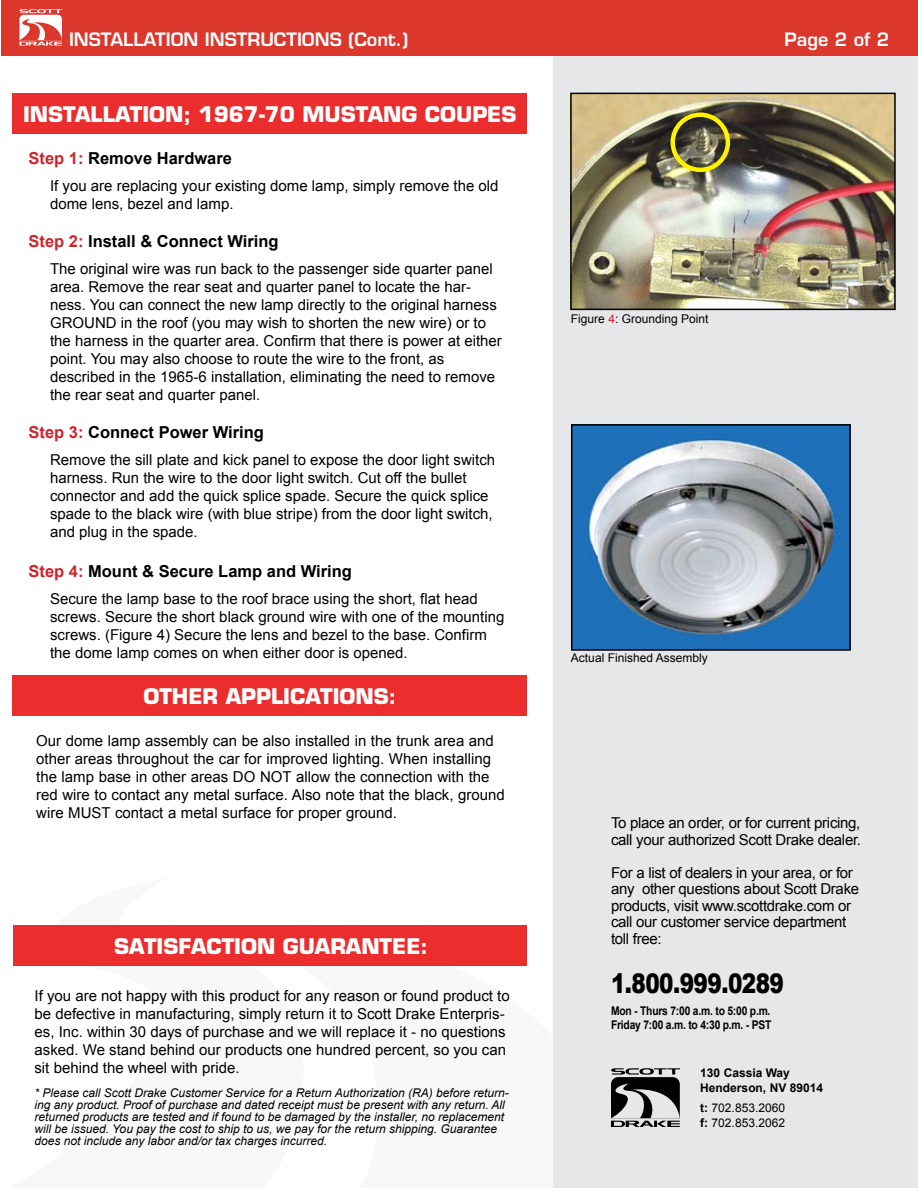
<style>
.page{position:relative;width:918px;height:1188px;background:#fff}
.page>*{position:absolute;margin:0;border:0;box-sizing:border-box;transform-origin:0 0}
.t1{font:900 27px "Arial";letter-spacing:-.025em;color:#000;scale:.8 1}
.t2{font:700 21px "Eurostile";color:#fff}
.t3{font:600 18px "Eurostile";color:#fff}
.t4{font:700 16.5px "Arial";color:#000}
.t5{font:15px/18px "Arial";color:#000}
.t6{font:15px/16.5px "Arial";letter-spacing:-.02em;color:#000}
.t7{font:italic 12px/12px "Arial";color:#000}
.t8{font:12px/14.4px "Arial";color:#000}
.t9{font:700 12px/14.4px "Arial";letter-spacing:-.02em;color:#000;scale:.86 1}
.t10{font:700 12px/14.4px "Arial";color:#000}
.s1{color:#d2232a}
.s2{font-weight:700}
</style>
<div class="page">
<div style="left:554px;top:0;width:364px;height:1188px;background:#e6e7e8"></div>
<div style="left:2px;top:0;width:916px;height:55px;background:#db372d"></div>
<svg style="left:19px;top:9px;width:43px;height:37px"></svg>
<div style="left:12px;top:93px;width:514px;height:41px;background:#eb2d2e"></div>
<div style="left:12px;top:675px;width:514px;height:41px;background:#eb2d2e"></div>
<div style="left:13px;top:926px;width:513px;height:40px;background:#eb2d2e"></div>
<svg style="left:611px;top:1068px;width:69px;height:59px"></svg>
<img style="left:573px;top:96px;width:320px;height:211px">
<div style="left:570px;top:93px;width:326px;height:217px;border:2px solid #000"></div>
<div style="left:670px;top:112px;width:60px;height:60px;border:4px solid #fff200;border-radius:50%"></div>
<img style="left:574px;top:427px;width:274px;height:221px">
<div style="left:571px;top:424px;width:280px;height:227px;border:2px solid #000"></div>
<p class="t3" style="left:69px;top:28px;width:341px">INSTALLATION INSTRUCTIONS (Cont.)</p>
<p class="t3" style="left:784px;top:28px;width:107px">Page 2 of 2</p>
<h2 class="t2" style="left:23px;top:101px;width:495px">INSTALLATION; 1967-70 MUSTANG COUPES</h2>
<p class="t4" style="left:28px;top:148px;width:205px"><span class="s1">Step 1:</span> Remove Hardware</p>
<p class="t5" style="left:50px;top:177px;width:450px">If you are replacing your existing dome lamp, simply remove the old dome lens, bezel and lamp.</p>
<p class="t4" style="left:28px;top:231px;width:252px"><span class="s1">Step 2:</span> Install &amp; Connect Wiring</p>
<p class="t5" style="left:50px;top:260px;width:453px">The original wire was run back to the passenger side quarter panel area. Remove the rear seat and quarter panel to locate the har&shy;ness. You can connect the new lamp directly to the original harness GROUND in the roof (you may wish to shorten the new wire) or to the harness in the quarter area. Confirm that there is power at either point. You may also choose to route the wire to the front, as described in the 1965-6 installation, eliminating the need to remove the rear seat and quarter panel.</p>
<p class="t4" style="left:28px;top:421px;width:237px"><span class="s1">Step 3:</span> Connect Power Wiring</p>
<p class="t5" style="left:50px;top:451px;width:447px">Remove the sill plate and kick panel to expose the door light switch harness. Run the wire to the door light switch. Cut off the bullet connector and add the quick splice spade. Secure the quick splice spade to the black wire (with blue stripe) from the door light switch, and plug in the spade.</p>
<p class="t4" style="left:28px;top:560px;width:325px"><span class="s1">Step 4:</span> Mount &amp; Secure Lamp and Wiring</p>
<p class="t5" style="left:50px;top:590px;width:456px">Secure the lamp base to the roof brace using the short, flat head screws. Secure the short black ground wire with one of the mounting screws. (Figure 4) Secure the lens and bezel to the base. Confirm the dome lamp comes on when either door is opened.</p>
<h2 class="t2" style="left:143px;top:683px;width:254px">OTHER APPLICATIONS:</h2>
<p class="t5" style="left:36px;top:732px;width:470px">Our dome lamp assembly can be also installed in the trunk area and other areas throughout the car for improved lighting. When installing the lamp base in other areas DO NOT allow the connection with the red wire to contact any metal surface. Also note that the black, ground wire MUST contact a metal surface for proper ground.</p>
<h2 class="t2" style="left:114px;top:934px;width:315px">SATISFACTION GUARANTEE:</h2>
<p class="t5" style="left:34px;top:987px;width:477px">If you are not happy with this product for any reason or found product to be defective in manufacturing, simply return it to Scott Drake Enterpris&shy;es, Inc. within 30 days of purchase and we will replace it - no questions asked. We stand behind our products one hundred percent, so you can sit behind the wheel with pride.</p>
<p class="t7" style="left:34px;top:1087px;width:476px">* Please call Scott Drake Customer Service for a Return Authorization (RA) before return&shy;ing any product. Proof of purchase and dated receipt must be present with any return. All returned products are tested and if found to be damaged by the installer, no replacement will be issued. You pay the cost to ship to us, we pay for the return shipping. Guarantee does not include any labor and/or tax charges incurred.</p>
<p class="t8" style="left:571px;top:312px;width:139px">Figure <span class="s1">4</span>: Grounding Point</p>
<p class="t8" style="left:571px;top:651px;width:138px">Actual Finished Assembly</p>
<p class="t6" style="left:611px;top:815px;width:252px">To place an order, or for current pricing, call your authorized Scott Drake dealer.</p>
<p class="t6" style="left:611px;top:864px;width:250px">For a list of dealers in your area, or for any other questions about Scott Drake products, visit www.scottdrake.com or call our customer service department toll free:</p>
<h1 class="t1" style="left:611px;top:963px;width:218px">1.800.999.0289</h1>
<p class="t9" style="left:611px;top:1004px;width:188px">Mon - Thurs 7:00 a.m. to 5:00 p.m.<br>Friday 7:00 a.m. to 4:30 p.m. - PST</p>
<p class="t10" style="left:700px;top:1066px;width:124px">130 Cassia Way<br>Henderson, NV 89014</p>
<p class="t8" style="left:700px;top:1101px;width:86px"><span class="s2">t:</span> 702.853.2060 <span class="s2">f:</span> 702.853.2062</p>
</div>
